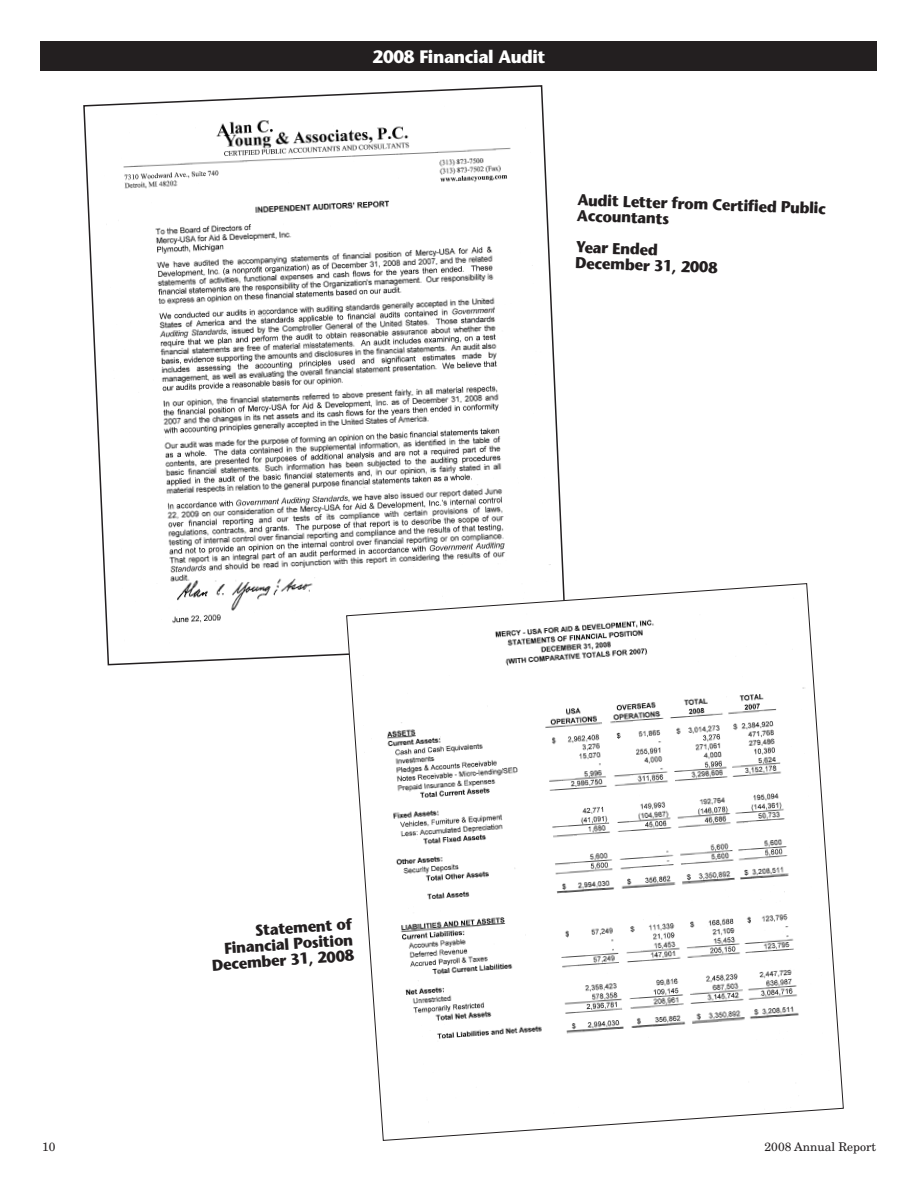
<style>
.page{position:relative;width:918px;height:1188px;background:#fff}
.page>*{position:absolute;margin:0;border:0;box-sizing:border-box;transform-origin:0 0}
.t1{font:700 18px "Stone Sans";letter-spacing:-.02em;color:#fff;scale:.95 1}
.t2{font:700 15.75px/15.8px "Stone Sans";color:#231f20;scale:.95 1}
.t3{font:12px "New Century Schlbk";color:#231f20}
</style>
<div class="page">
<svg style="left:83px;top:85px;width:481px;height:581px"></svg>
<div style="left:40px;top:42px;width:838px;height:29px;background:#231f20"></div>
<svg style="left:346px;top:583px;width:498px;height:558px"></svg>
<p class="t1" style="left:373px;top:50px;width:184px">2008 Financial Audit</p>
<p class="t2" style="left:578px;top:194px;width:263px;rotate:2deg">Audit Letter from Certified Public<br>Accountants</p>
<p class="t2" style="left:576px;top:241px;width:151px;rotate:2deg">Year Ended<br>December 31, 2008</p>
<p class="t2" style="left:210px;top:927px;width:151px;text-align:right;rotate:-4deg">Statement of<br>Financial Position<br>December 31, 2008</p>
<p class="t3" style="left:42px;top:1142px;width:15px">10</p>
<p class="t3" style="left:765px;top:1142px;width:113px">2008 Annual Report</p>
</div>
